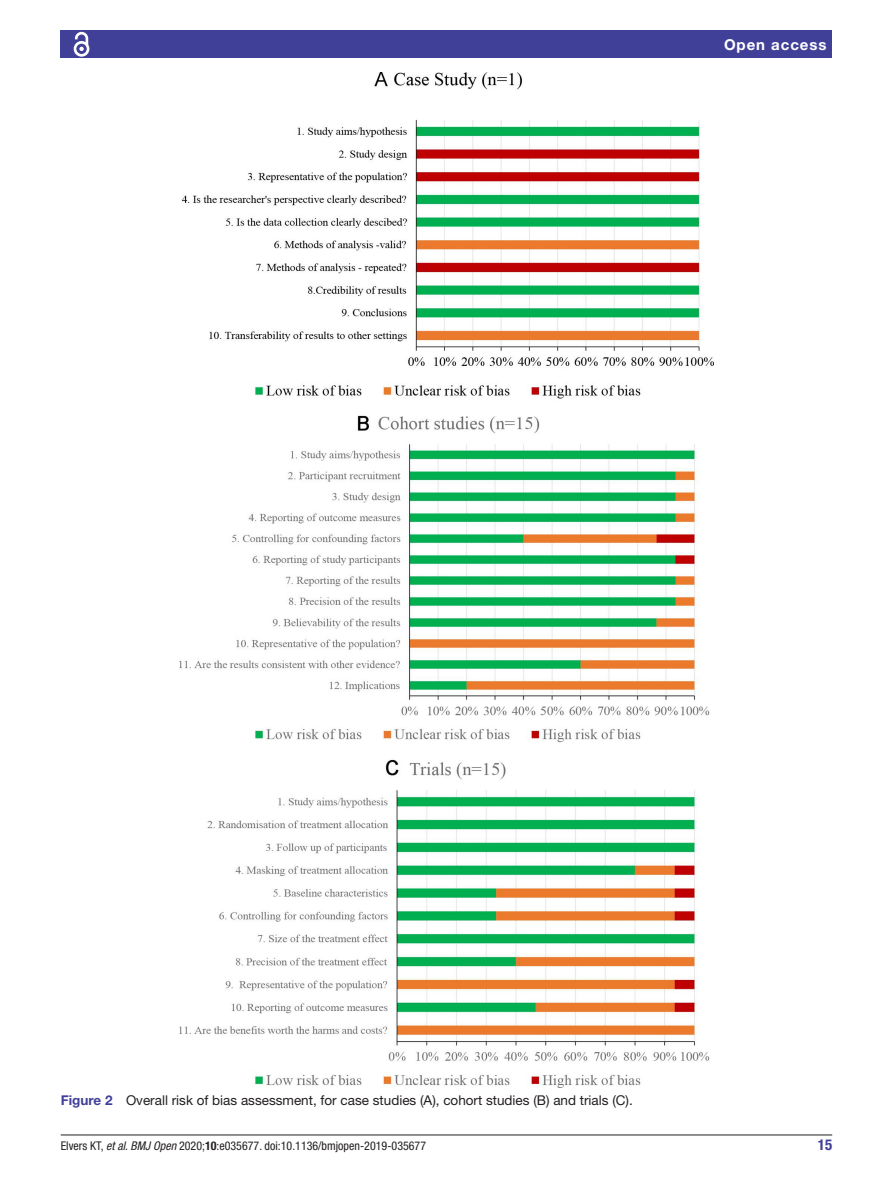
<style>
.page{position:relative;width:893px;height:1191px;background:#fff}
.page>*{position:absolute;margin:0;border:0;box-sizing:border-box;transform-origin:0 0}
.t1{font:700 15px "Helvetica Neue LT Std";letter-spacing:.065em;color:#fff}
.t2{font:700 condensed 15px "Helvetica Neue LT Std";color:#414099}
.t3{font:13.5px "Helvetica Neue LT Std";color:#231f20}
.t4{font:condensed 12px "Helvetica Neue LT Std";color:#231f20}
.s1{font-weight:700;color:#414099}
.s2{font-style:italic}
.s3{font-weight:700}
</style>
<div class="page">
<hr style="left:61px;top:1134px;width:771px;height:1px;background:#231f20">
<div style="left:61px;top:31px;width:771px;height:27px;background:#414099"></div>
<svg style="left:73px;top:31px;width:17px;height:26px"></svg>
<img style="left:179px;top:73px;width:535px;height:1014px">
<p class="t1" style="left:724px;top:35px;width:104px">Open access</p>
<p class="t3" style="left:61px;top:1092px;width:574px"><span class="s1">Figure 2</span> Overall risk of bias assessment, for case studies (A), cohort studies (B) and trials (C).</p>
<p class="t4" style="left:61px;top:1138px;width:367px">Elvers KT, <span class="s2">et al</span>. <span class="s2">BMJ Open</span> 2020;<span class="s3">10</span>:e035677. doi:10.1136/bmjopen-2019-035677</p>
<p class="t2" style="left:818px;top:1135px;width:16px">15</p>
</div>
